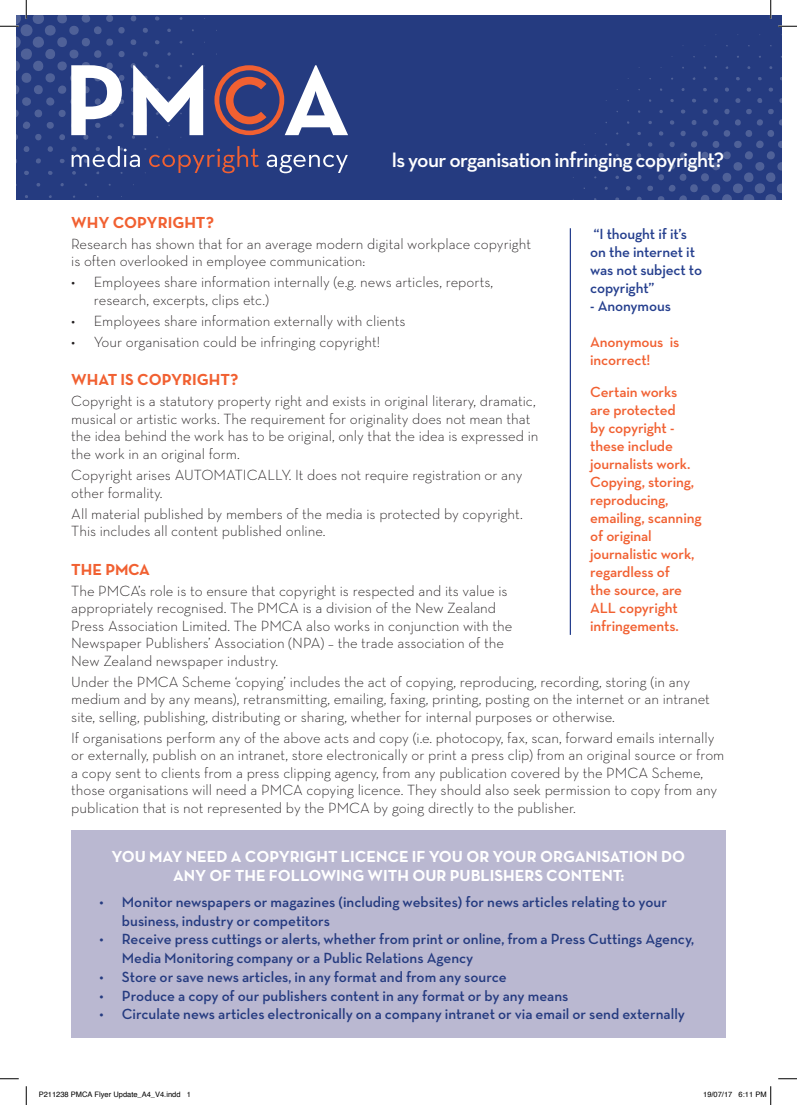
<style>
.page{position:relative;width:797px;height:1105px;background:#fff}
.page>*{position:absolute;margin:0;border:0;box-sizing:border-box;transform-origin:0 0}
.t1{font:600 21.25px "Neutra Text TFPS";letter-spacing:-.03em;color:#fff}
.t2{font:700 16.25px/18.8px "Neutra Text TFPS";color:#fff;text-align:center}
.t3{font:700 16.25px "Neutra Text TFPS";color:#f16031}
.t4{font:300 15px/17.5px "Neutra Text";color:#231f20}
.t5{font:600 15px/18.8px "Neutra Text TFPS";color:#253b80}
.t6{font:600 15px/18px "Neutra Text";letter-spacing:-.01em;color:#f16031}
.t7{font:600 15px/18px "Neutra Text";letter-spacing:-.01em;color:#253f8e}
.t8{font:7.5px "Helvetica";color:#000}
</style>
<div class="page">
<div style="left:71px;top:831px;width:654px;height:207px;background:#bab8d1"></div>
<div style="left:16px;top:16px;width:765px;height:184px;background:#253b80"></div>
<svg style="left:36px;top:183px;width:4px;height:4px"></svg>
<svg style="left:60px;top:183px;width:4px;height:4px"></svg>
<svg style="left:615px;top:56px;width:166px;height:144px"></svg>
<hr style="left:569px;top:228px;width:2px;height:407px;background:#253f8e">
<svg style="left:778px;top:25px;width:19px;height:2px"></svg>
<svg style="left:0;top:1078px;width:19px;height:1px"></svg>
<svg style="left:778px;top:1078px;width:19px;height:1px"></svg>
<svg style="left:0;top:0;width:348px;height:175px"></svg>
<svg style="left:25px;top:1086px;width:2px;height:19px"></svg>
<svg style="left:770px;top:0;width:1px;height:19px"></svg>
<svg style="left:770px;top:1086px;width:1px;height:19px"></svg>
<h1 class="t1" style="left:391px;top:147px;width:334px">Is your organisation infringing copyright?</h1>
<p class="t3" style="left:71px;top:212px;width:144px">WHY COPYRIGHT?</p>
<p class="t4" style="left:71px;top:235px;width:461px">Research has shown that for an average modern digital workplace copyright is often overlooked in employee communication:</p>
<p class="t4" style="left:94px;top:273px;width:401px;text-indent:-22px">• Employees share information internally (e.g. news articles, reports, research, excerpts, clips etc.)</p>
<p class="t4" style="left:71px;top:312px;width:336px">• Employees share information externally with clients</p>
<p class="t4" style="left:71px;top:333px;width:310px">• Your organisation could be infringing copyright!</p>
<p class="t3" style="left:71px;top:370px;width:169px">WHAT IS COPYRIGHT?</p>
<p class="t4" style="left:71px;top:392px;width:469px">Copyright is a statutory property right and exists in original literary, dramatic, musical or artistic works. The requirement for originality does not mean that the idea behind the work has to be original, only that the idea is expressed in the work in an original form.</p>
<p class="t4" style="left:71px;top:466px;width:453px">Copyright arises AUTOMATICALLY. It does not require registration or any other formality.</p>
<p class="t4" style="left:71px;top:504px;width:453px">All material published by members of the media is protected by copyright.<br>This includes all content published online.</p>
<p class="t3" style="left:71px;top:559px;width:80px">THE PMCA</p>
<p class="t4" style="left:71px;top:581px;width:443px">The PMCA’s role is to ensure that copyright is respected and its value is appropriately recognised. The PMCA is a division of the New Zealand Press Association Limited. The PMCA also works in conjunction with the Newspaper Publishers’ Association (NPA) – the trade association of the New Zealand newspaper industry.</p>
<p class="t4" style="left:71px;top:672px;width:640px">Under the PMCA Scheme ‘copying’ includes the act of copying, reproducing, recording, storing (in any medium and by any means), retransmitting, emailing, faxing, printing, posting on the internet or an intranet site, selling, publishing, distributing or sharing, whether for internal purposes or otherwise.</p>
<p class="t4" style="left:71px;top:729px;width:654px">If organisations perform any of the above acts and copy (i.e. photocopy, fax, scan, forward emails internally or externally, publish on an intranet, store electronically or print a press clip) from an original source or from a copy sent to clients from a press clipping agency, from any publication covered by the PMCA Scheme, those organisations will need a PMCA copying licence. They should also seek permission to copy from any publication that is not represented by the PMCA by going directly to the publisher.</p>
<p class="t2" style="left:112px;top:847px;width:575px">YOU MAY NEED A COPYRIGHT LICENCE IF YOU OR YOUR ORGANISATION DO<br>ANY OF THE FOLLOWING WITH OUR PUBLISHERS CONTENT:</p>
<p class="t5" style="left:122px;top:892px;width:546px;text-indent:-22px">• Monitor newspapers or magazines (including websites) for news articles relating to your business, industry or competitors</p>
<p class="t5" style="left:122px;top:930px;width:573px;text-indent:-22px">• Receive press cuttings or alerts, whether from print or online, from a Press Cuttings Agency,<br>Media Monitoring company or a Public Relations Agency</p>
<p class="t5" style="left:99px;top:967px;width:409px">• Store or save news articles, in any format and from any source</p>
<p class="t5" style="left:99px;top:986px;width:470px">• Produce a copy of our publishers content in any format or by any means</p>
<p class="t5" style="left:99px;top:1005px;width:587px">• Circulate news articles electronically on a company intranet or via email or send externally</p>
<p class="t7" style="left:590px;top:224px;width:113px">“I thought if it’s on the internet it was not subject to copyright”</p>
<p class="t7" style="left:590px;top:296px;width:82px">- Anonymous</p>
<p class="t6" style="left:590px;top:332px;width:91px">Anonymous is incorrect!</p>
<p class="t6" style="left:590px;top:382px;width:113px">Certain works<br>are protected<br>by copyright - these include journalists work.<br>Copying, storing, reproducing, emailing, scanning of original journalistic work, regardless of<br>the source, are<br>ALL copyright infringements.</p>
<p class="t8" style="left:39px;top:1089px;width:154px">P211238 PMCA Flyer Update_A4_V4.indd 1</p>
<p class="t8" style="left:703px;top:1089px;width:65px">19/07/17 6:11 PM</p>
</div>
